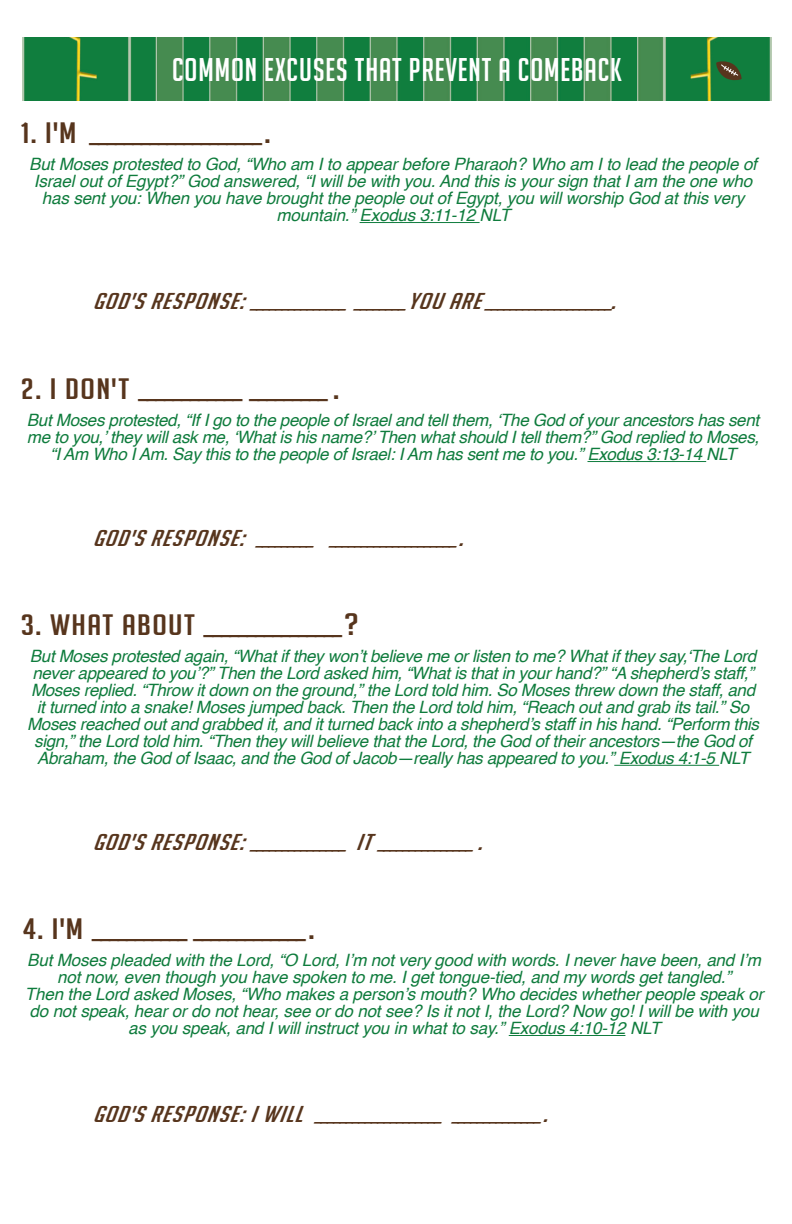
<style>
.page{position:relative;width:792px;height:1224px;background:#fff}
.page>*{position:absolute;margin:0;border:0;box-sizing:border-box;transform-origin:0 0}
.t1{font:32px "Big Noodle Titling";letter-spacing:.03em;color:#fff}
.t2{font:30.4px "Big Noodle Titling";color:#57351d;scale:1.25 1}
.t3{font:italic 22.4px "Big Noodle Titling";color:#57351d;scale:1.25 1}
.t4{font:italic 17px/17px "Helvetica";letter-spacing:-.02em;color:#0f7c3d;text-align:center}
.s1{font-size:28.8px}
</style>
<div class="page">
<img style="left:23px;top:38px;width:748px;height:63px">
<svg style="left:715px;top:60px;width:27px;height:22px"></svg>
<hr style="left:360px;top:222px;width:120px;height:1px;background:#0f7c3d">
<hr style="left:614px;top:765px;width:105px;height:1px;background:#0f7c3d">
<hr style="left:509px;top:1035px;width:116px;height:1px;background:#0f7c3d">
<hr style="left:587px;top:461px;width:119px;height:1px;background:#0f7c3d">
<p class="t1" style="left:172px;top:52px;width:452px">COMMON EXCUSES THAT PREVENT A COMEBACK</p>
<p class="t2" style="left:21px;top:116px;width:201px"><span class="s1">1. I'M</span> ____________________ .</p>
<p class="t4" style="left:29px;top:156px;width:729px">But Moses protested to God, “Who am I to appear before Pharaoh? Who am I to lead the people of Israel out of Egypt?” God answered, “I will be with you. And this is your sign that I am the one who has sent you: When you have brought the people out of Egypt, you will worship God at this very mountain.” Exodus 3:11-12 NLT</p>
<p class="t3" style="left:93px;top:289px;width:427px">GOD'SRESPONSE:_______________________YOUARE____________________.</p>
<p class="t2" style="left:21px;top:372px;width:256px"><span class="s1">2. I DON'T</span> ____________ _________ .</p>
<p class="t4" style="left:27px;top:412px;width:734px">But Moses protested, “If I go to the people of Israel and tell them, ‘The God of your ancestors has sent me to you,’ they will ask me, ‘What is his name?’ Then what should I tell them?” God replied to Moses, “I Am Who I Am. Say this to the people of Israel: I Am has sent me to you.” Exodus 3:13-14 NLT</p>
<p class="t3" style="left:93px;top:526px;width:305px">GOD'SRESPONSE: _________ ____________________.</p>
<p class="t2" style="left:21px;top:608px;width:272px"><span class="s1">3. WHAT ABOUT</span> ________________ ?</p>
<p class="t4" style="left:27px;top:648px;width:734px">But Moses protested again, “What if they won’t believe me or listen to me? What if they say,‘The Lord never appeared to you’?” Then the Lord asked him, “What is that in your hand?” “A shepherd’s staff,” Moses replied. “Throw it down on the ground,” the Lord told him. So Moses threw down the staff, and it turned into a snake! Moses jumped back. Then the Lord told him, “Reach out and grab its tail.” So Moses reached out and grabbed it, and it turned back into a shepherd’s staff in his hand. “Perform this sign,” the Lord told him. “Then they will believe that the Lord, the God of their ancestors—the God of Abraham, the God of Isaac, and the God of Jacob—really has appeared to you.” Exodus 4:1-5 NLT</p>
<p class="t3" style="left:93px;top:830px;width:320px">GOD'SRESPONSE:_______________IT_______________.</p>
<p class="t2" style="left:23px;top:912px;width:235px"><span class="s1">4. I'M</span> ___________ _____________ .</p>
<p class="t4" style="left:27px;top:952px;width:735px">But Moses pleaded with the Lord, “O Lord, I’m not very good with words. I never have been, and I’m not now, even though you have spoken to me. I get tongue-tied, and my words get tangled.”</p>
<p class="t4" style="left:25px;top:986px;width:740px">Then the Lord asked Moses, “Who makes a person’s mouth? Who decides whether people speak or do not speak, hear or do not hear, see or do not see? Is it not I, the Lord? Now go! I will be with you as you speak, and I will instruct you in what to say.” Exodus 4:10-12 NLT</p>
<p class="t3" style="left:93px;top:1102px;width:372px">GOD'SRESPONSE:IWILL __________________________________.</p>
</div>
